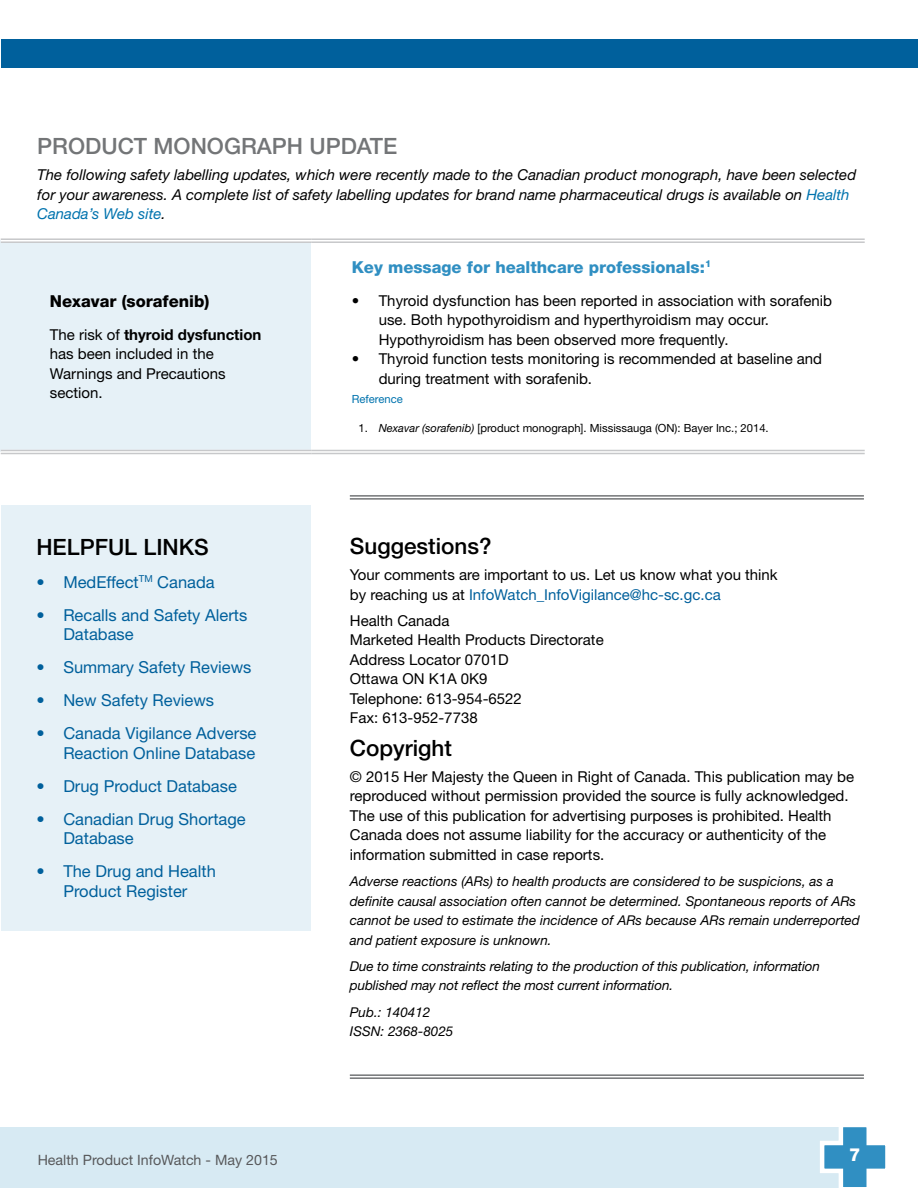
<style>
.page{position:relative;width:918px;height:1188px;background:#fff}
.page>*{position:absolute;margin:0;border:0;box-sizing:border-box;transform-origin:0 0}
.t1{font:500 22.5px "Helvetica Neue LT Std";color:#000}
.t2{font:500 22.5px "Helvetica Neue LT Std";color:#737577}
.t3{font:800 18px "Helvetica Neue LT Std";color:#fff}
.t4{font:16.5px/19.5px "Helvetica Neue LT Std";color:#00609c}
.t5{font:800 16.5px "Helvetica Neue LT Std";color:#308fc2}
.t6{font:800 16.5px "Helvetica Neue LT Std";color:#000}
.t7{font:15px/19.5px "Helvetica Neue LT Std";color:#000}
.t8{font:italic 15px/19.5px "Helvetica Neue LT Std";color:#000}
.t9{font:14.25px "Helvetica Neue LT Std";color:#58595b}
.t10{font:italic 13.5px/19.5px "Helvetica Neue LT Std";color:#000}
.t11{font:11.25px "Helvetica Neue LT Std";color:#000}
.t12{font:11.25px "Helvetica Neue LT Std";color:#0073ae}
.s1{color:#0073ae}
.s2{font-weight:700}
.s3{font-style:italic}
.s4{color:#00609c}
</style>
<div class="page">
<div style="left:1px;top:1127px;width:854px;height:61px;background:#d7eaf3"></div>
<hr style="left:0;top:1127px;width:1px;height:61px;background:#d7eaf3">
<svg style="left:820px;top:1127px;width:66px;height:61px"></svg>
<div style="left:1px;top:39px;width:917px;height:29px;background:#00609c"></div>
<hr style="left:350px;top:495px;width:514px;height:2px;background:#737577">
<hr style="left:350px;top:498px;width:514px;height:2px;background:#737577">
<hr style="left:350px;top:1074px;width:514px;height:2px;background:#737577">
<hr style="left:350px;top:1077px;width:514px;height:2px;background:#737577">
<div style="left:1px;top:241px;width:310px;height:211px;background:#e6f1f7"></div>
<hr style="left:1px;top:450px;width:310px;height:4px;background:#f0f1f1">
<hr style="left:311px;top:450px;width:554px;height:4px;background:#f1f1f1">
<hr style="left:1px;top:238px;width:310px;height:2px;background:#c7c8ca">
<hr style="left:1px;top:241px;width:310px;height:2px;background:#c7c8ca">
<hr style="left:311px;top:238px;width:554px;height:2px;background:#c7c8ca">
<hr style="left:311px;top:241px;width:554px;height:2px;background:#c7c8ca">
<hr style="left:1px;top:450px;width:310px;height:1px;background:#c7c8ca">
<hr style="left:1px;top:453px;width:310px;height:1px;background:#c7c8ca">
<hr style="left:311px;top:450px;width:554px;height:1px;background:#c7c8ca">
<hr style="left:311px;top:453px;width:554px;height:1px;background:#c7c8ca">
<div style="left:1px;top:505px;width:310px;height:426px;background:#e6f1f7"></div>
<h1 class="t2" style="left:37px;top:133px;width:362px">PRODUCT MONOGRAPH UPDATE</h1>
<p class="t8" style="left:37px;top:165px;width:820px">The following safety labelling updates, which were recently made to the Canadian product monograph, have been selected for your awareness. A complete list of safety labelling updates for brand name pharmaceutical drugs is available on <span class="s1">Health<br>Canada’s Web site</span>.</p>
<p class="t6" style="left:50px;top:291px;width:161px">Nexavar (sorafenib)</p>
<p class="t7" style="left:50px;top:324px;width:213px">The risk of <span class="s2">thyroid dysfunction </span>has been included in the<br>Warnings and Precautions section.</p>
<h1 class="t1" style="left:36px;top:534px;width:174px">HELPFUL LINKS</h1>
<p class="t4" style="left:36px;top:572px;width:180px">• MedEffect<sup>TM</sup> Canada</p>
<p class="t4" style="left:63px;top:605px;width:185px;text-indent:-27px">• Recalls and Safety Alerts<br>Database</p>
<p class="t4" style="left:36px;top:658px;width:217px">• Summary Safety Reviews</p>
<p class="t4" style="left:36px;top:691px;width:179px">• New Safety Reviews</p>
<p class="t4" style="left:36px;top:724px;width:222px;text-align:right">• Canada Vigilance Adverse<br>Reaction Online Database</p>
<p class="t4" style="left:36px;top:776px;width:202px">• Drug Product Database</p>
<p class="t4" style="left:63px;top:809px;width:184px;text-indent:-27px">• Canadian Drug Shortage<br>Database</p>
<p class="t4" style="left:36px;top:862px;width:181px;text-align:center">• The Drug and Health<br>Product Register</p>
<p class="t5" style="left:352px;top:257px;width:361px">Key message for healthcare professionals:<sup>1</sup></p>
<p class="t7" style="left:379px;top:290px;width:455px;text-indent:-27px">• Thyroid dysfunction has been reported in association with sorafenib use. Both hypothyroidism and hyperthyroidism may occur.<br>Hypothyroidism has been observed more frequently.</p>
<p class="t7" style="left:379px;top:349px;width:445px;text-indent:-27px">• Thyroid function tests monitoring is recommended at baseline and during treatment with sorafenib.</p>
<p class="t12" style="left:352px;top:393px;width:53px">Reference</p>
<p class="t11" style="left:358px;top:421px;width:412px">1. <span class="s3">Nexavar (sorafenib)</span> [product monograph]. Mississauga (ON): Bayer Inc.; 2014.</p>
<h1 class="t1" style="left:350px;top:533px;width:143px">Suggestions?</h1>
<p class="t7" style="left:350px;top:565px;width:429px">Your comments are important to us. Let us know what you think by reaching us at <span class="s4">InfoWatch_InfoVigilance@hc-sc.gc.ca</span></p>
<p class="t7" style="left:350px;top:611px;width:255px">Health Canada<br>Marketed Health Products Directorate<br>Address Locator 0701D<br>Ottawa ON K1A 0K9<br>Telephone: 613-954-6522<br>Fax: 613-952-7738</p>
<h1 class="t1" style="left:350px;top:734px;width:104px">Copyright</h1>
<p class="t7" style="left:350px;top:767px;width:506px">© 2015 Her Majesty the Queen in Right of Canada. This publication may be reproduced without permission provided the source is fully acknowledged.<br>The use of this publication for advertising purposes is prohibited. Health Canada does not assume liability for the accuracy or authenticity of the information submitted in case reports.</p>
<p class="t10" style="left:350px;top:871px;width:512px">Adverse reactions (ARs) to health products are considered to be suspicions, as a definite causal association often cannot be determined. Spontaneous reports of ARs cannot be used to estimate the incidence of ARs because ARs remain underreported and patient exposure is unknown.</p>
<p class="t10" style="left:350px;top:956px;width:472px">Due to time constraints relating to the production of this publication, information published may not reflect the most current information.</p>
<p class="t10" style="left:350px;top:1002px;width:105px">Pub.: 140412<br>ISSN: 2368-8025</p>
<p class="t9" style="left:38px;top:1152px;width:242px">Health Product InfoWatch - May 2015</p>
<p class="t3" style="left:849px;top:1144px;width:13px">7</p>
</div>
